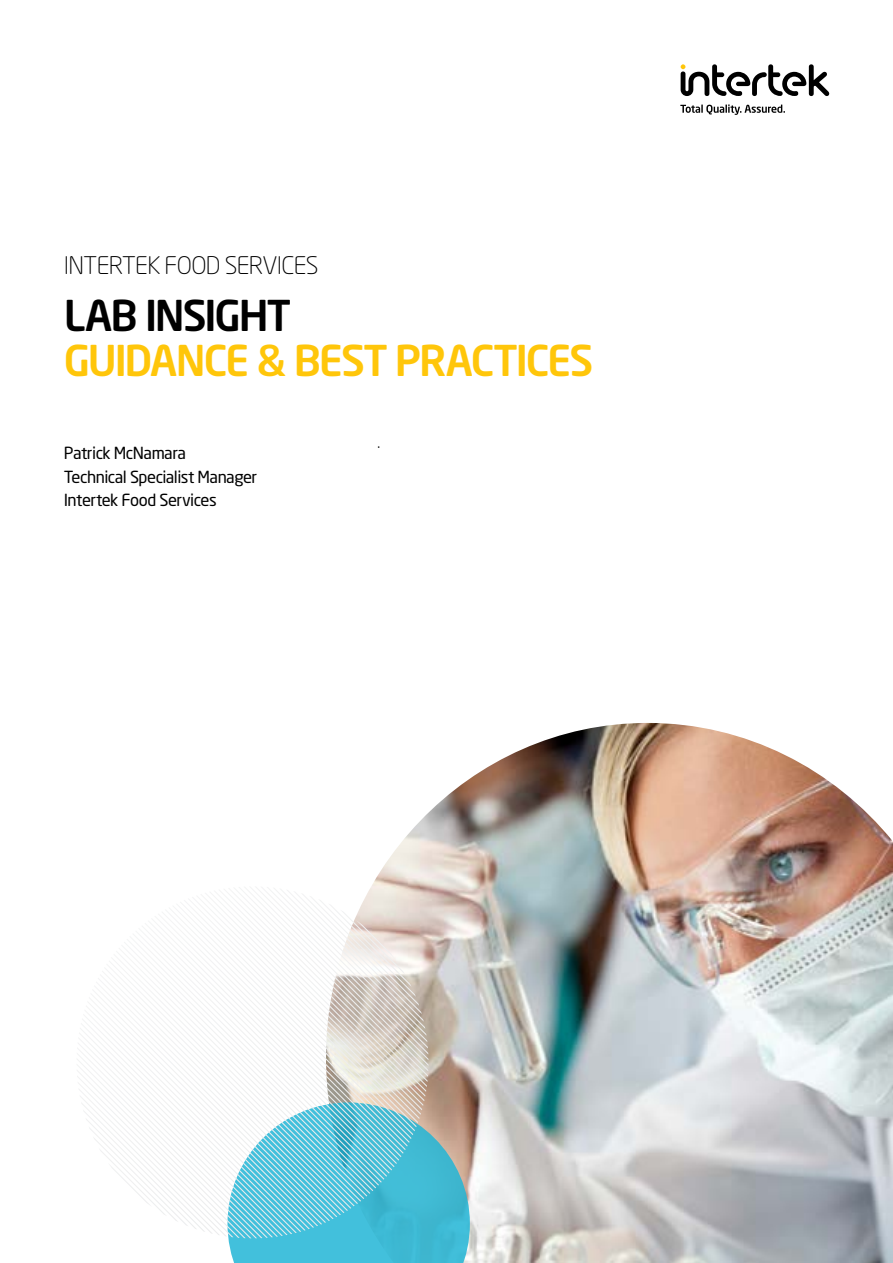
<style>
.page{position:relative;width:893px;height:1263px;background:#fff}
.page>*{position:absolute;margin:0;border:0;box-sizing:border-box;transform-origin:0 0}
.t1{font:500 42px "Neo Sans Std";letter-spacing:-.05em;color:#ffc60a}
.t2{font:500 42px "Neo Sans Std";letter-spacing:-.05em;color:#000}
.t3{font:300 24px "Neo Sans Std";letter-spacing:-.03em;color:#000}
.t4{font:16.5px/23.7px "Neo Sans Std";letter-spacing:-.03em;color:#000}
.t5{font:12.75px "Neo Sans Std";color:#000}
</style>
<div class="page">
<svg style="left:680px;top:104px;width:105px;height:11px"></svg>
<svg style="left:681px;top:64px;width:148px;height:32px"></svg>
<img style="left:372px;top:723px;width:521px;height:540px">
<svg style="left:80px;top:886px;width:390px;height:377px"></svg>
<svg style="left:79px;top:1029px;width:349px;height:6px"></svg>
<svg style="left:80px;top:1035px;width:348px;height:6px"></svg>
<svg style="left:78px;top:1041px;width:350px;height:5px"></svg>
<svg style="left:78px;top:1046px;width:350px;height:6px"></svg>
<svg style="left:78px;top:1052px;width:350px;height:6px"></svg>
<svg style="left:77px;top:1058px;width:351px;height:180px"></svg>
<h2 class="t3" style="left:64px;top:250px;width:256px">INTERTEK FOOD SERVICES</h2>
<h1 class="t2" style="left:64px;top:289px;width:229px">LAB INSIGHT</h1>
<h1 class="t1" style="left:64px;top:334px;width:531px">GUIDANCE &amp; BEST PRACTICES</h1>
<p class="t4" style="left:64px;top:441px;width:195px">Patrick McNamara<br>Technical Specialist Manager<br>Intertek Food Services</p>
<p class="t5" style="left:378px;top:435px;width:4px">.</p>
</div>
